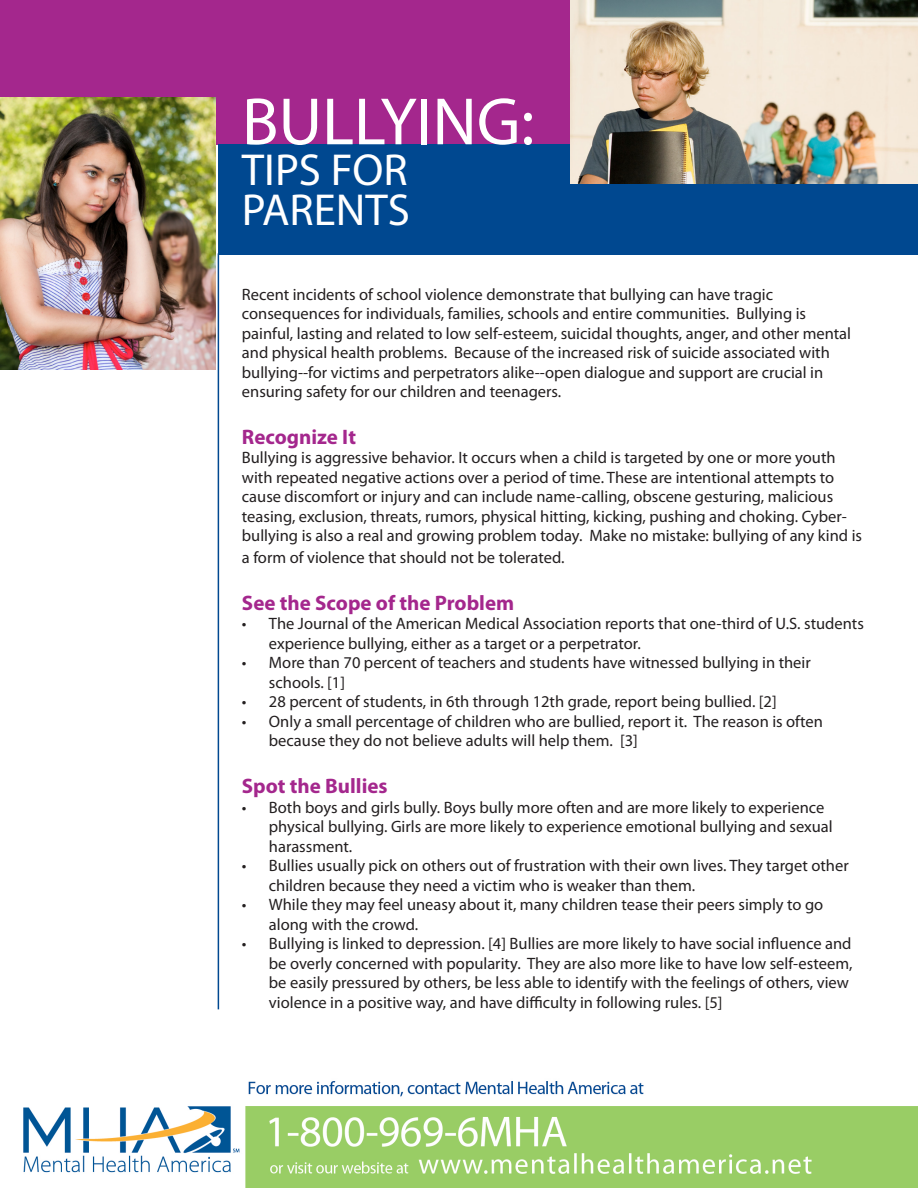
<style>
.page{position:relative;width:918px;height:1188px;background:#fff}
.page>*{position:absolute;margin:0;border:0;box-sizing:border-box;transform-origin:0 0}
.t1{font:67.5px "Myriad Pro";color:#fff}
.t2{font:45px "Myriad Pro";color:#fff}
.t3{font:700 21px "Myriad Pro";color:#a4278d}
.t4{font:16.5px/19.5px "Myriad Pro";color:#231f20}
</style>
<div class="page">
<div style="left:0;top:0;width:605px;height:145px;background:#a4278d"></div>
<div style="left:218px;top:145px;width:700px;height:110px;background:#004890"></div>
<hr style="left:218px;top:253px;width:1px;height:756px;background:#004890">
<img style="left:570px;top:0;width:348px;height:184px">
<img style="left:0;top:97px;width:216px;height:272px">
<img style="left:23px;top:1081px;width:895px;height:107px">
<p class="t1" style="left:242px;top:80px;width:294px">BULLYING:</p>
<p class="t2" style="left:242px;top:142px;width:167px">TIPS FOR</p>
<p class="t2" style="left:242px;top:182px;width:169px">PARENTS</p>
<p class="t4" style="left:242px;top:284px;width:611px">Recent incidents of school violence demonstrate that bullying can have tragic consequences for individuals, families, schools and entire communities. Bullying is painful, lasting and related to low self-esteem, suicidal thoughts, anger, and other mental and physical health problems. Because of the increased risk of suicide associated with bullying--for victims and perpetrators alike--open dialogue and support are crucial in ensuring safety for our children and teenagers.</p>
<p class="t3" style="left:242px;top:423px;width:116px">Recognize It</p>
<p class="t4" style="left:242px;top:448px;width:622px">Bullying is aggressive behavior. It occurs when a child is targeted by one or more youth with repeated negative actions over a period of time. These are intentional attempts to cause discomfort or injury and can include name-calling, obscene gesturing, malicious teasing, exclusion, threats, rumors, physical hitting, kicking, pushing and choking. Cyber&shy;bullying is also a real and growing problem today. Make no mistake: bullying of any kind is</p>
<p class="t4" style="left:242px;top:548px;width:324px">a form of violence that should not be tolerated.</p>
<p class="t3" style="left:242px;top:589px;width:274px">See the Scope of the Problem</p>
<p class="t4" style="left:269px;top:614px;width:597px;text-indent:-27px">• The Journal of the American Medical Association reports that one-third of U.S. students experience bullying, either as a target or a perpetrator.</p>
<p class="t4" style="left:269px;top:653px;width:543px;text-indent:-27px">• More than 70 percent of teachers and students have witnessed bullying in their schools. [1]</p>
<p class="t4" style="left:242px;top:692px;width:536px">• 28 percent of students, in 6th through 12th grade, report being bullied. [2]</p>
<p class="t4" style="left:269px;top:711px;width:556px;text-indent:-27px">• Only a small percentage of children who are bullied, report it. The reason is often because they do not believe adults will help them. [3]</p>
<p class="t3" style="left:242px;top:772px;width:147px">Spot the Bullies</p>
<p class="t4" style="left:269px;top:797px;width:565px;text-indent:-27px">• Both boys and girls bully. Boys bully more often and are more likely to experience physical bullying. Girls are more likely to experience emotional bullying and sexual harassment.</p>
<p class="t4" style="left:269px;top:856px;width:581px;text-indent:-27px">• Bullies usually pick on others out of frustration with their own lives. They target other children because they need a victim who is weaker than them.</p>
<p class="t4" style="left:269px;top:895px;width:556px;text-indent:-27px">• While they may feel uneasy about it, many children tease their peers simply to go along with the crowd.</p>
<p class="t4" style="left:269px;top:934px;width:585px;text-indent:-27px">• Bullying is linked to depression. [4] Bullies are more likely to have social influence and be overly concerned with popularity. They are also more like to have low self-esteem, be easily pressured by others, be less able to identify with the feelings of others, view violence in a positive way, and have difficulty in following rules. [5]</p>
</div>
